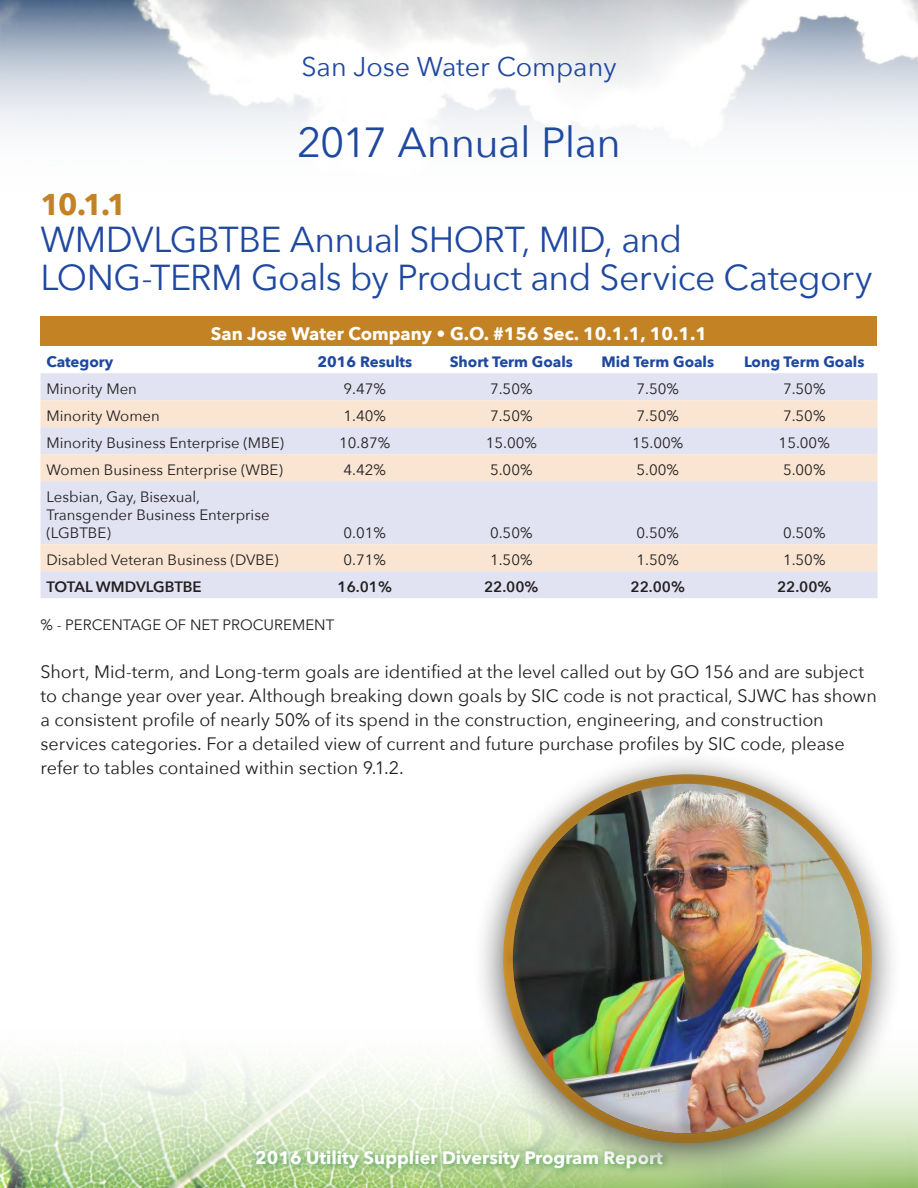
<style>
.page{position:relative;width:918px;height:1188px;background:#fff}
.page>*{position:absolute;margin:0;border:0;box-sizing:border-box;transform-origin:0 0}
.Light_Head{font:42px "Avenir Next";letter-spacing:-.015em;color:#1f489f}
.Smaller_Light_Head{font:36px/37.5px "Avenir Next";letter-spacing:-.02em;color:#1f489f}
.Heavy_Head{font:700 30px "Avenir Next";color:#c38324}
.t1{font:27px "Avenir Next";color:#1f489f}
.Body{font:18px/24px "Avenir Next";letter-spacing:-.005em;color:#231f20}
.Table_Hed{font:700 18px "Avenir Next";color:#fff}
.Table_Body{font:15px/18px "Avenir Next";color:#231f20}
.Table_Body-2{font:700 15px "Avenir Next";color:#1f489f}
.Table_Body-3{font:600 15px "Avenir Next";color:#231f20}
</style>
<div class="page">
<img style="left:0;top:1064px;width:918px;height:124px">
<img style="left:0;top:0;width:918px;height:133px">
<div style="left:251px;top:1145px;width:421px;height:33px;background:#278335;opacity:.75"></div>
<div style="left:40px;top:316px;width:838px;height:30px;background:#c38324"></div>
<div style="left:40px;top:373px;width:838px;height:225px;background:#e2e3f2"></div>
<svg style="left:40px;top:400px;width:838px;height:171px;background:#ede4e2"></svg>
<div style="left:473px;top:750px;width:429px;height:429px;background:#231f20;opacity:.75"></div>
<div style="left:502px;top:772px;width:372px;height:372px;background:#231f20;opacity:.3"></div>
<h3 class="t1" style="left:301px;top:44px;width:317px">San Jose Water Company</h3>
<p class="Light_Head" style="left:297px;top:107px;width:325px">2017 Annual Plan</p>
<p class="Heavy_Head" style="left:40px;top:178px;width:88px">10.1.1</p>
<p class="Smaller_Light_Head" style="left:40px;top:220px;width:833px">WMDVLGBTBE Annual SHORT, MID, and<br>LONG-TERM Goals by Product and Service Category</p>
<p class="Table_Hed" style="left:211px;top:318px;width:498px">San Jose Water Company • G.O. #156 Sec. 10.1.1, 10.1.1</p>
<p class="Table_Body-2" style="left:46px;top:349px;width:68px">Category</p>
<p class="Table_Body-2" style="left:318px;top:349px;width:96px">2016 Results</p>
<p class="Table_Body-2" style="left:450px;top:349px;width:125px">Short Term Goals</p>
<p class="Table_Body-2" style="left:601px;top:349px;width:114px">Mid Term Goals</p>
<p class="Table_Body-2" style="left:744px;top:349px;width:122px">Long Term Goals</p>
<p class="Table_Body" style="left:46px;top:379px;width:92px">Minority Men</p>
<p class="Table_Body" style="left:344px;top:379px;width:44px">9.47%</p>
<p class="Table_Body" style="left:490px;top:379px;width:44px">7.50%</p>
<p class="Table_Body" style="left:637px;top:379px;width:44px">7.50%</p>
<p class="Table_Body" style="left:783px;top:379px;width:44px">7.50%</p>
<p class="Table_Body" style="left:46px;top:406px;width:115px">Minority Women</p>
<p class="Table_Body" style="left:344px;top:406px;width:44px">1.40%</p>
<p class="Table_Body" style="left:490px;top:406px;width:44px">7.50%</p>
<p class="Table_Body" style="left:637px;top:406px;width:44px">7.50%</p>
<p class="Table_Body" style="left:783px;top:406px;width:44px">7.50%</p>
<p class="Table_Body" style="left:46px;top:433px;width:239px">Minority Business Enterprise (MBE)</p>
<p class="Table_Body" style="left:339px;top:433px;width:53px">10.87%</p>
<p class="Table_Body" style="left:486px;top:433px;width:53px">15.00%</p>
<p class="Table_Body" style="left:632px;top:433px;width:53px">15.00%</p>
<p class="Table_Body" style="left:779px;top:433px;width:53px">15.00%</p>
<p class="Table_Body" style="left:46px;top:460px;width:238px">Women Business Enterprise (WBE)</p>
<p class="Table_Body" style="left:344px;top:460px;width:44px">4.42%</p>
<p class="Table_Body" style="left:490px;top:460px;width:44px">5.00%</p>
<p class="Table_Body" style="left:637px;top:460px;width:44px">5.00%</p>
<p class="Table_Body" style="left:783px;top:460px;width:44px">5.00%</p>
<p class="Table_Body" style="left:46px;top:487px;width:225px">Lesbian, Gay, Bisexual,<br>Transgender Business Enterprise (LGBTBE)</p>
<p class="Table_Body" style="left:344px;top:523px;width:44px">0.01%</p>
<p class="Table_Body" style="left:490px;top:523px;width:44px">0.50%</p>
<p class="Table_Body" style="left:637px;top:523px;width:44px">0.50%</p>
<p class="Table_Body" style="left:783px;top:523px;width:44px">0.50%</p>
<p class="Table_Body" style="left:46px;top:550px;width:234px">Disabled Veteran Business (DVBE)</p>
<p class="Table_Body" style="left:344px;top:550px;width:44px">0.71%</p>
<p class="Table_Body" style="left:490px;top:550px;width:44px">1.50%</p>
<p class="Table_Body" style="left:637px;top:550px;width:44px">1.50%</p>
<p class="Table_Body" style="left:783px;top:550px;width:44px">1.50%</p>
<p class="Table_Body-3" style="left:46px;top:574px;width:157px">TOTAL WMDVLGBTBE</p>
<p class="Table_Body-3" style="left:338px;top:574px;width:56px">16.01%</p>
<p class="Table_Body-3" style="left:484px;top:574px;width:56px">22.00%</p>
<p class="Table_Body-3" style="left:631px;top:574px;width:56px">22.00%</p>
<p class="Table_Body-3" style="left:777px;top:574px;width:56px">22.00%</p>
<p class="Table_Body" style="left:40px;top:616px;width:295px">% - PERCENTAGE OF NET PROCUREMENT</p>
<p class="Body" style="left:40px;top:659px;width:838px">Short, Mid-term, and Long-term goals are identified at the level called out by GO 156 and are subject to change year over year. Although breaking down goals by SIC code is not practical, SJWC has shown a consistent profile of nearly 50% of its spend in the construction, engineering, and construction services categories. For a detailed view of current and future purchase profiles by SIC code, please refer to tables contained within section 9.1. 2.</p>
<p class="Table_Hed" style="left:255px;top:1142px;width:409px">2016 Utility Supplier Diversity Program Report</p>
</div>
